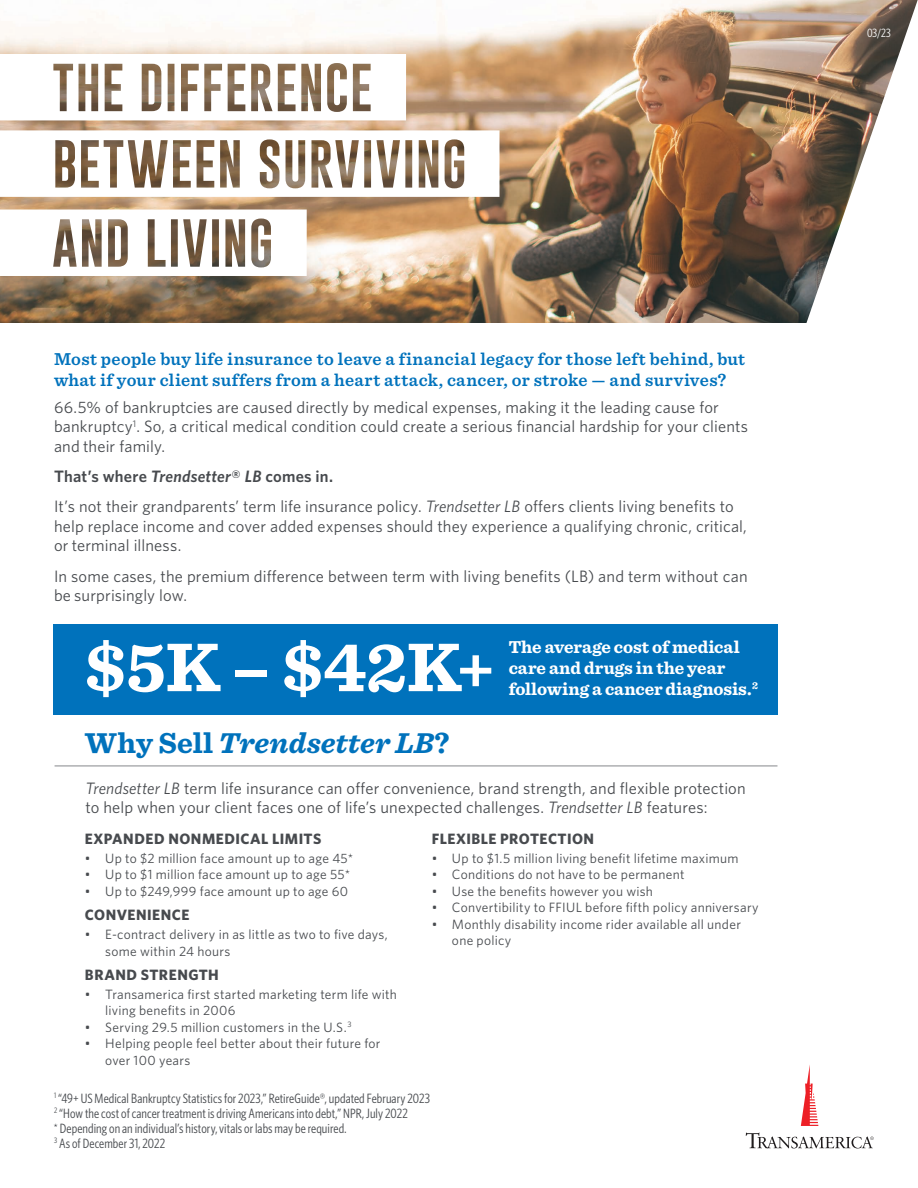
<style>
.page{position:relative;width:918px;height:1188px;background:#fff}
.page>*{position:absolute;margin:0;border:0;box-sizing:border-box;transform-origin:0 0}
.t1{font:700 72px "Sentinel";color:#fff}
.t2{font:italic 700 30px "Sentinel";letter-spacing:.005em;color:#0072bc}
.t3{font:600 18px/21px "Sentinel";letter-spacing:.02em;color:#0072bc}
.t4{font:700 18px/21px "Sentinel";color:#fff}
.t5{font:16.5px/19.5px "Whitney";letter-spacing:.01em;color:#474a4e}
.t6{font:700 15px "Whitney";letter-spacing:.03em;color:#474a4e}
.t7{font:13.5px/16.5px "Whitney";letter-spacing:.02em;color:#474a4e}
.t8{font:13.5px/15px "Whitney Condensed";letter-spacing:.005em;color:#474a4e}
.t9{font:12px "Whitney Condensed";color:#fff}
.t10{font:700 10.5px "Sentinel";color:#fff}
.s1{font-weight:600}
.s2{font-weight:600;font-style:italic}
.s3{font-style:italic}
.s4{font-style:normal}
</style>
<div class="page">
<div style="left:53px;top:624px;width:724px;height:91px;background:#0072bc"></div>
<img style="left:0;top:0;width:799px;height:323px">
<svg style="left:746px;top:1133px;width:128px;height:15px"></svg>
<svg style="left:801px;top:1065px;width:17px;height:61px"></svg>
<hr style="left:55px;top:765px;width:722px;height:1px;background:#939598">
<img style="left:799px;top:0;width:119px;height:323px">
<svg style="left:0;top:54px;width:406px;height:66px"></svg>
<svg style="left:0;top:130px;width:500px;height:67px"></svg>
<svg style="left:0;top:210px;width:307px;height:66px"></svg>
<p class="t9" style="left:867px;top:25px;width:25px">03/23</p>
<p class="t3" style="left:54px;top:348px;width:693px">Most people buy life insurance to leave a financial legacy for those left behind, but what if your client suffers from a heart attack, cancer, or stroke — and survives?</p>
<p class="t5" style="left:54px;top:397px;width:696px">66.5% of bankruptcies are caused directly by medical expenses, making it the leading cause for bankruptcy<sup>1</sup>. So, a critical medical condition could create a serious financial hardship for your clients and their family.</p>
<p class="t5" style="left:54px;top:461px;width:681px;line-height:30.3px"><span class="s1">That’s where</span> <span class="s2">Trendsetter</span><span class="s1">®</span> <span class="s2">LB</span> <span class="s1">comes in.<br></span>It’s not their grandparents’ term life insurance policy. <span class="s3">Trendsetter LB</span> offers clients living benefits to</p>
<p class="t5" style="left:54px;top:516px;width:694px">help replace income and cover added expenses should they experience a qualifying chronic, critical, or terminal illness.</p>
<p class="t5" style="left:54px;top:566px;width:695px">In some cases, the premium difference between term with living benefits (LB) and term without can be surprisingly low.</p>
<h1 class="t1" style="left:85px;top:610px;width:411px">$5K – $42K+</h1>
<h2 class="t2" style="left:85px;top:719px;width:366px"><span class="s4">Why Sell</span> Trendsetter LB<span class="s4">?</span></h2>
<p class="t4" style="left:509px;top:636px;width:245px">The average cost of medical care and drugs in the year following a cancer diagnosis.</p>
<p class="t10" style="left:752px;top:678px;width:8px">2</p>
<p class="t5" style="left:85px;top:778px;width:662px"><span class="s3">Trendsetter LB</span> term life insurance can offer convenience, brand strength, and flexible protection to help when your client faces one of life’s unexpected challenges. <span class="s3">Trendsetter LB</span> features:</p>
<p class="t6" style="left:85px;top:829px;width:238px">EXPANDED NONMEDICAL LIMITS</p>
<p class="t7" style="left:85px;top:849px;width:270px">• Up to $2 million face amount up to age 45*</p>
<p class="t7" style="left:85px;top:866px;width:267px">• Up to $1 million face amount up to age 55*</p>
<p class="t7" style="left:85px;top:882px;width:265px">• Up to $249,999 face amount up to age 60</p>
<p class="t6" style="left:85px;top:905px;width:106px">CONVENIENCE</p>
<p class="t7" style="left:105px;top:926px;width:284px;text-indent:-20px">• E-contract delivery in as little as two to five days, some within 24 hours</p>
<p class="t6" style="left:85px;top:965px;width:135px">BRAND STRENGTH</p>
<p class="t7" style="left:105px;top:986px;width:293px;text-indent:-20px">• Transamerica first started marketing term life with living benefits in 2006</p>
<p class="t7" style="left:85px;top:1019px;width:268px">• Serving 29.5 million customers in the U.S.<sup>3</sup></p>
<p class="t7" style="left:105px;top:1035px;width:277px;text-indent:-20px">• Helping people feel better about their future for over 100 years</p>
<p class="t6" style="left:432px;top:829px;width:164px">FLEXIBLE PROTECTION</p>
<p class="t7" style="left:432px;top:849px;width:308px">• Up to $1.5 million living benefit lifetime maximum</p>
<p class="t7" style="left:432px;top:866px;width:254px">• Conditions do not have to be permanent</p>
<p class="t7" style="left:432px;top:882px;width:223px">• Use the benefits however you wish</p>
<p class="t7" style="left:432px;top:899px;width:328px">• Convertibility to FFIUL before fifth policy anniversary</p>
<p class="t7" style="left:452px;top:915px;width:290px;text-indent:-20px">• Monthly disability income rider available all under one policy</p>
<p class="t8" style="left:54px;top:1090px;width:378px"><sup>1</sup> “49+ US Medical Bankruptcy Statistics for 2023,” RetireGuide®, updated February 2023<br><sup>2</sup> “How the cost of cancer treatment is driving Americans into debt,” NPR, July 2022<br>* Depending on an individual’s history, vitals or labs may be required.<br><sup>3</sup> As of December 31, 2022</p>
</div>
